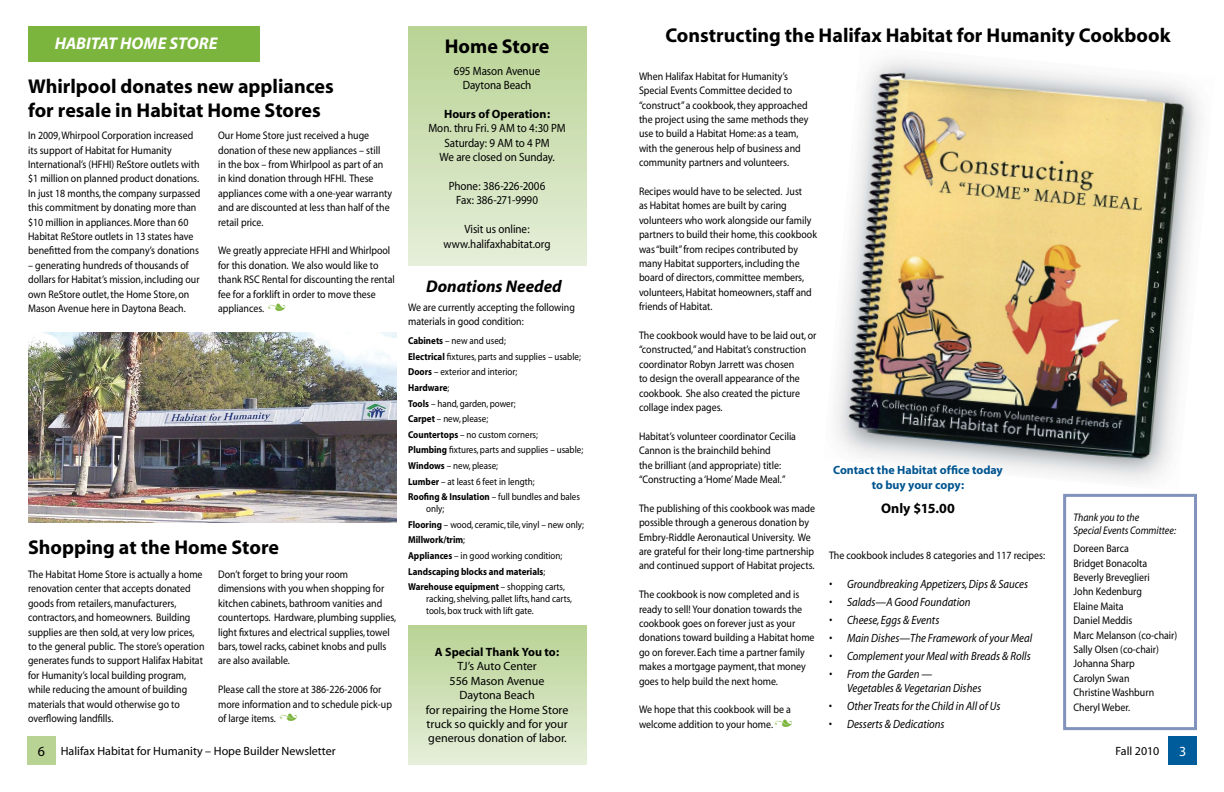
<style>
.page{position:relative;width:1224px;height:792px;background:#fff}
.page>*{position:absolute;margin:0;border:0;box-sizing:border-box;transform-origin:0 0}
.t1{font:700 20px/24px "Myriad";color:#000}
.t2{font:italic 700 17px "Myriad";letter-spacing:-.005em;color:#fff}
.t3{font:italic 700 17px "Myriad";color:#000}
.t4{font:700 14px "Myriad";color:#000}
.t5{font:14px "Myriad";color:#fff}
.t6{font:italic 12px/14.4px "Myriad";color:#000;scale:.9 1}
.t7{font:12px/14.4px "Myriad";color:#000;text-align:center}
.t8{font:12px/14.4px "Myriad";color:#000;text-align:center;scale:.92 1}
.t9{font:700 12px/14.4px "Myriad";color:#005590;text-align:center}
.t10{font:700 12px "Myriad";color:#000}
.t11{font:11px/14.4px "Myriad";color:#000;scale:.9 1}
.t12{font:italic 11px/13px "Myriad";letter-spacing:-.005em;color:#000;scale:.9 1}
.t13{font:10px/15.6px "Myriad";color:#000;scale:.9 1}
.s1{font-family:"Type Embellishments One Let Plain";font-size:14px;color:#7cb53d}
.s2{font-weight:700}
.s3{font-size:14px}
</style>
<div class="page">
<div style="left:27px;top:736px;width:29px;height:29px;background:#b9d395"></div>
<div style="left:1168px;top:736px;width:29px;height:29px;background:#005c9b"></div>
<div style="left:1063px;top:494px;width:134px;height:236px;border:3px solid #8192bb"></div>
<img style="left:835px;top:58px;width:366px;height:423px">
<div style="left:408px;top:626px;width:178px;height:138px;background:linear-gradient(to bottom,#b8d394,#e5eed9)"></div>
<div style="left:408px;top:26px;width:178px;height:240px;background:linear-gradient(to bottom,#b8d394,#e5eed9)"></div>
<div style="left:28px;top:26px;width:232px;height:36px;background:#7cb53d"></div>
<img style="left:28px;top:332px;width:368px;height:191px">
<h1 class="t1" style="left:665px;top:24px;width:507px">Constructing the Halifax Habitat for Humanity Cookbook</h1>
<h2 class="t2" style="left:55px;top:35px;width:164px">HABITAT HOME STORE</h2>
<h1 class="t1" style="left:28px;top:75px;width:307px">Whirlpool donates new appliances for resale in Habitat Home Stores</h1>
<h1 class="t1" style="left:445px;top:35px;width:106px">Home Store</h1>
<p class="t8" style="left:454px;top:64px;width:95px">695 Mason Avenue<br>Daytona Beach</p>
<p class="t10" style="left:444px;top:108px;width:108px">Hours of Operation:</p>
<p class="t8" style="left:428px;top:122px;width:151px">Mon. thru Fri. 9 AM to 4:30 PM<br>Saturday: 9 AM to 4 PM<br>We are closed on Sunday.</p>
<p class="t8" style="left:449px;top:179px;width:106px">Phone: 386-226-2006<br>Fax: 386-271-9990</p>
<p class="t8" style="left:444px;top:223px;width:118px">Visit us online: www.halifaxhabitat.org</p>
<p class="t11" style="left:639px;top:69px;width:190px">When Halifax Habitat for Humanity’s Special Events Committee decided to “construct” a cookbook, they approached the project using the same methods they use to build a Habitat Home: as a team, with the generous help of business and community partners and volunteers.</p>
<p class="t11" style="left:639px;top:185px;width:199px">Recipes would have to be selected. Just<br>as Habitat homes are built by caring volunteers who work alongside our family partners to build their home, this cookbook was “built” from recipes contributed by many Habitat supporters, including the board of directors, committee members, volunteers, Habitat homeowners, staff and friends of Habitat.</p>
<p class="t11" style="left:639px;top:329px;width:199px">The cookbook would have to be laid out, or “constructed,” and Habitat’s construction coordinator Robyn Jarrett was chosen<br>to design the overall appearance of the cookbook. She also created the picture collage index pages.</p>
<p class="t11" style="left:639px;top:429px;width:176px">Habitat’s volunteer coordinator Cecilia Cannon is the brainchild behind<br>the brilliant (and appropriate) title: “Constructing a ‘Home’ Made Meal.”</p>
<p class="t11" style="left:639px;top:501px;width:197px">The publishing of this cookbook was made possible through a generous donation by Embry-Riddle Aeronautical University. We are grateful for their long-time partnership and continued support of Habitat projects.</p>
<p class="t11" style="left:639px;top:588px;width:197px">The cookbook is now completed and is ready to sell! Your donation towards the cookbook goes on forever just as your donations toward building a Habitat home go on forever. Each time a partner family makes a mortgage payment, that money goes to help build the next home.</p>
<p class="t11" style="left:639px;top:703px;width:172px">We hope that this cookbook will be a welcome addition to your home. <span class="s1">n</span></p>
<p class="t11" style="left:28px;top:129px;width:193px">In 2009, Whirpool Corporation increased its support of Habitat for Humanity International’s (HFHI) ReStore outlets with $1 million on planned product donations.<br>In just 18 months, the company surpassed this commitment by donating more than $10 million in appliances. More than 60<br>Habitat ReStore outlets in 13 states have benefitted from the company’s donations</p>
<p class="t11" style="left:28px;top:258px;width:192px">– generating hundreds of thousands of dollars for Habitat’s mission, including our own ReStore outlet, the Home Store, on Mason Avenue here in Daytona Beach.</p>
<p class="t11" style="left:218px;top:129px;width:195px">Our Home Store just received a huge donation of these new appliances – still<br>in the box – from Whirlpool as part of an in kind donation through HFHI. These appliances come with a one-year warranty and are discounted at less than half of the retail price.</p>
<p class="t11" style="left:218px;top:244px;width:198px">We greatly appreciate HFHI and Whirlpool for this donation. We also would like to thank RSC Rental for discounting the rental fee for a forklift in order to move these appliances. <span class="s1">n</span></p>
<h2 class="t3" style="left:426px;top:277px;width:137px">Donations Needed</h2>
<p class="t11" style="left:408px;top:300px;width:187px">We are currently accepting the following materials in good condition:</p>
<p class="t13" style="left:408px;top:333px;width:196px"><span class="s2">Cabinets</span> – new and used;<br><span class="s2">Electrical</span> fixtures, parts and supplies – usable;<br><span class="s2">Doors</span> – exterior and interior;<br><span class="s2">Hardware</span>;<br><span class="s2">Tools</span> – hand, garden, power;<br><span class="s2">Carpet</span> – new, please;<br><span class="s2">Countertops</span> – no custom corners;<br><span class="s2">Plumbing</span> fixtures, parts and supplies – usable;<br><span class="s2">Windows</span> – new, please;<br><span class="s2">Lumber</span> – at least 6 feet in length;<br><span class="s2">Roofing &amp; Insulation</span> – full bundles and bales</p>
<p class="t13" style="left:408px;top:501px;width:197px;text-indent:18px">only;<br><span class="s2">Flooring</span> – wood, ceramic, tile, vinyl – new only;<br><span class="s2">Millwork/trim</span>;<br><span class="s2">Appliances</span> – in good working condition;<br><span class="s2">Landscaping blocks and materials</span>;<br><span class="s2">Warehouse equipment</span> – shopping carts,</p>
<p class="t13" style="left:426px;top:593px;width:164px;line-height:12px">racking, shelving, pallet lifts, hand carts, tools, box truck with lift gate.</p>
<p class="t10" style="left:435px;top:646px;width:126px">A Special Thank You to:</p>
<p class="t7" style="left:426px;top:660px;width:144px">TJ’s Auto Center<br>556 Mason Avenue<br>Daytona Beach<br>for repairing the Home Store truck so quickly and for your generous donation of labor.</p>
<p class="t9" style="left:833px;top:464px;width:171px">Contact the Habitat office today to buy your copy:</p>
<p class="t4" style="left:881px;top:501px;width:75px">Only $15.00</p>
<p class="t12" style="left:1074px;top:512px;width:116px">Thank you to the<br>Special Events Committee:</p>
<p class="t11" style="left:1074px;top:542px;width:117px">Doreen Barca<br>Bridget Bonacolta<br>Beverly Breveglieri<br>John Kedenburg<br>Elaine Maita<br>Daniel Meddis<br>Marc Melanson (co-chair)<br>Sally Olsen (co-chair)<br>Johanna Sharp<br>Carolyn Swan<br>Christine Washburn<br>Cheryl Weber.</p>
<h1 class="t1" style="left:28px;top:536px;width:252px">Shopping at the Home Store</h1>
<p class="t11" style="left:829px;top:548px;width:242px">The cookbook includes 8 categories and 117 recipes:</p>
<p class="t6" style="left:829px;top:577px;width:223px">• Groundbreaking Appetizers, Dips &amp; Sauces</p>
<p class="t6" style="left:829px;top:595px;width:159px">• Salads—A Good Foundation</p>
<p class="t6" style="left:829px;top:613px;width:124px">• Cheese, Eggs &amp; Events</p>
<p class="t6" style="left:829px;top:631px;width:227px">• Main Dishes—The Framework of your Meal</p>
<p class="t6" style="left:829px;top:649px;width:226px">• Complement your Meal with Breads &amp; Rolls</p>
<p class="t6" style="left:847px;top:667px;width:151px;text-indent:-18px">• From the Garden —<br>Vegetables &amp; Vegetarian Dishes</p>
<p class="t6" style="left:829px;top:699px;width:192px">• Other Treats for the Child in All of Us</p>
<p class="t6" style="left:829px;top:717px;width:130px">• Desserts &amp; Dedications</p>
<p class="t11" style="left:218px;top:568px;width:200px">Don’t forget to bring your room dimensions with you when shopping for kitchen cabinets, bathroom vanities and countertops. Hardware, plumbing supplies, light fixtures and electrical supplies, towel bars, towel racks, cabinet knobs and pulls are also available.</p>
<p class="t11" style="left:218px;top:683px;width:195px">Please call the store at 386-226-2006 for more information and to schedule pick-up of large items. <span class="s1">n</span></p>
<p class="t11" style="left:28px;top:568px;width:198px">The Habitat Home Store is actually a home renovation center that accepts donated goods from retailers, manufacturers, contractors, and homeowners. Building supplies are then sold, at very low prices, to the general public. The store’s operation generates funds to support Halifax Habitat for Humanity’s local building program, while reducing the amount of building materials that would otherwise go to overflowing landfills.</p>
<p class="t7" style="left:38px;top:744px;width:299px"><span class="s3">6</span> Halifax Habitat for Humanity – Hope Builder Newsletter</p>
<p class="t7" style="left:1116px;top:744px;width:45px">Fall 2010</p>
<p class="t5" style="left:1179px;top:744px;width:9px">3</p>
</div>
